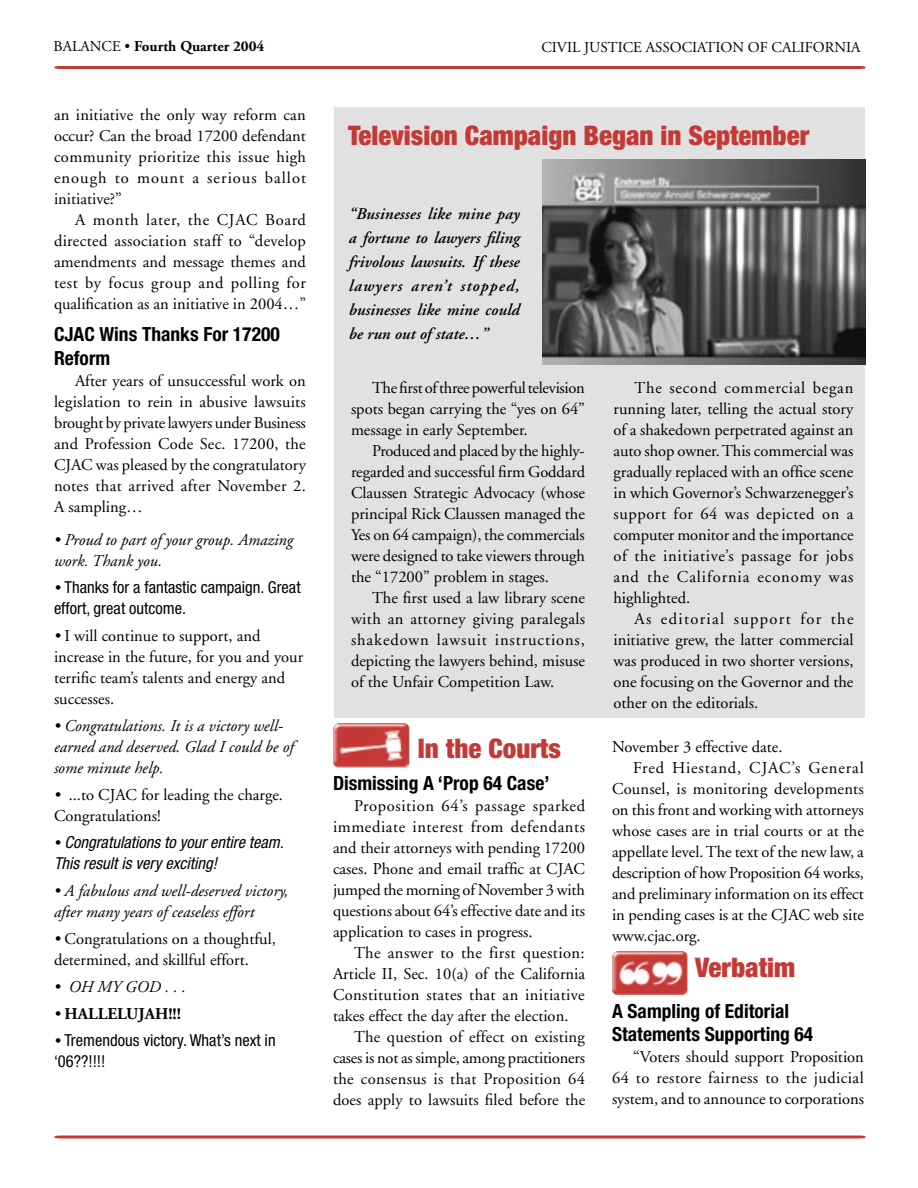
<style>
.page{position:relative;width:918px;height:1188px;background:#fff}
.page>*{position:absolute;margin:0;border:0;box-sizing:border-box;transform-origin:0 0}
._2_Main_Heading{font:900 condensed 27px "Helvetica Neue";color:#c43935}
._3_Sub-heading{font:700 condensed 19.5px/23.4px "Helvetica Neue";color:#000}
._1_Body_Text{font:16.5px/21px "Adobe Garamond";color:#000;text-align:justify}
._1_Body_Text-2{font:italic 16.5px/21px "Adobe Garamond";color:#000}
._1_Body_Text-3{font:italic 600 16.5px/24px "Adobe Garamond";letter-spacing:.005em;color:#000;text-align:justify}
._1_Body_Text-4{font:condensed 16.5px/21px "Helvetica Neue";color:#000}
._1_Body_Text-5{font:italic condensed 16.5px/21px "Helvetica Neue";color:#000}
._1_Body_Text-6{font:700 16.5px "Adobe Garamond";color:#000}
.t1{font:15px "Adobe Garamond";color:#000}
.t2{font:700 15px "Adobe Garamond";color:#000}
.s1{font-weight:400}
.s2{font-family:"Adobe Garamond";font-style:italic;font-stretch:normal}
.s3{font-style:italic}
.s4{font-family:"Adobe Garamond";font-stretch:normal}
.s5{font-weight:400;font-style:italic}
</style>
<div class="page">
<svg style="left:54px;top:1135px;width:812px;height:3px;background:#cd5a56"></svg>
<hr style="left:54px;top:66px;width:812px;height:3px;background:#c43935">
<div style="left:334px;top:107px;width:532px;height:611px;background:#e1e1e1"></div>
<img style="left:542px;top:159px;width:323px;height:205px">
<svg style="left:333px;top:724px;width:77px;height:43px"></svg>
<img style="left:336px;top:723px;width:73px;height:45px">
<svg style="left:612px;top:952px;width:3px;height:43px"></svg>
<img style="left:615px;top:951px;width:73px;height:44px">
<p class="t2" style="left:54px;top:38px;width:212px"><span class="s1">BALANCE •</span> Fourth Quarter 2004</p>
<p class="t1" style="left:541px;top:39px;width:321px">CIVIL JUSTICE ASSOCIATION OF CALIFORNIA</p>
<p class="_1_Body_Text" style="left:54px;top:105px;width:254px">an initiative the only way reform can occur? Can the broad 17200 defendant community prioritize this issue high enough to mount a serious ballot initiative?”</p>
<p class="_1_Body_Text" style="left:54px;top:210px;width:254px;text-indent:21px">A month later, the CJAC Board directed association staff to “develop amendments and message themes and test by focus group and polling for qualification as an initiative in 2004…”</p>
<p class="_3_Sub-heading" style="left:54px;top:323px;width:227px">CJAC Wins Thanks For 17200<br>Reform</p>
<p class="_1_Body_Text" style="left:54px;top:371px;width:253px;text-indent:21px">After years of unsuccessful work on legislation to rein in abusive lawsuits brought by private lawyers under Business and Profession Code Sec. 17200, the CJAC was pleased by the congratulatory notes that arrived after November 2.<br>A sampling…</p>
<p class="_1_Body_Text-2" style="left:54px;top:530px;width:241px">• Proud to part of your group. Amazing work. Thank you.</p>
<p class="_1_Body_Text-4" style="left:54px;top:576px;width:248px"><span class="s2">•</span> Thanks for a fantastic campaign. Great effort, great outcome.</p>
<p class="_1_Body_Text" style="left:54px;top:626px;width:251px;text-align:left"><span class="s3">•</span> I will continue to support, and increase in the future, for you and your terrific team’s talents and energy and successes.</p>
<p class="_1_Body_Text-2" style="left:54px;top:716px;width:241px">• Congratulations. It is a victory well&shy;earned and deserved. Glad I could be of some minute help.</p>
<p class="_1_Body_Text" style="left:54px;top:785px;width:231px"><span class="s3">•</span> ...to CJAC for leading the charge.<br>Congratulations!</p>
<p class="_1_Body_Text-5" style="left:54px;top:831px;width:231px"><span class="s4">•</span> Congratulations to your entire team.<br>This result is very exciting!</p>
<p class="_1_Body_Text-2" style="left:54px;top:881px;width:236px">• A fabulous and well-deserved victory, after many years of ceaseless effort</p>
<p class="_1_Body_Text" style="left:54px;top:929px;width:223px"><span class="s3">•</span> Congratulations on a thoughtful, determined, and skillful effort.</p>
<p class="_1_Body_Text-2" style="left:54px;top:977px;width:133px">• OH MY GOD . . .</p>
<p class="_1_Body_Text-6" style="left:54px;top:1005px;width:129px"><span class="s5">•</span> HALLELUJAH!!!</p>
<p class="_1_Body_Text-4" style="left:54px;top:1029px;width:223px"><span class="s2">•</span> Tremendous victory. What’s next in ‘06??!!!!</p>
<p class="_2_Main_Heading" style="left:348px;top:119px;width:463px">Television Campaign Began in September</p>
<p class="_1_Body_Text-3" style="left:349px;top:202px;width:173px">“Businesses like mine pay a fortune to lawyers filing frivolous lawsuits. If these lawyers aren’t stopped, businesses like mine could be run out of state…”</p>
<p class="_1_Body_Text" style="left:351px;top:378px;width:235px;text-indent:21px">The first of three powerful television spots began carrying the “yes on 64” message in early September.</p>
<p class="_1_Body_Text" style="left:351px;top:441px;width:236px;text-indent:21px">Produced and placed by the highly&shy;regarded and successful firm Goddard Claussen Strategic Advocacy (whose principal Rick Claussen managed the Yes on 64 campaign), the commercials were designed to take viewers through the “17200” problem in stages.</p>
<p class="_1_Body_Text" style="left:351px;top:588px;width:236px;text-indent:21px">The first used a law library scene with an attorney giving paralegals shakedown lawsuit instructions, depicting the lawyers behind, misuse of the Unfair Competition Law.</p>
<p class="_2_Main_Heading" style="left:418px;top:731px;width:145px">In the Courts</p>
<p class="_3_Sub-heading" style="left:333px;top:771px;width:218px">Dismissing A ‘Prop 64 Case’</p>
<p class="_1_Body_Text" style="left:333px;top:796px;width:254px;text-indent:21px">Proposition 64’s passage sparked immediate interest from defendants and their attorneys with pending 17200 cases. Phone and email traffic at CJAC jumped the morning of November 3 with questions about 64’s effective date and its application to cases in progress.</p>
<p class="_1_Body_Text" style="left:333px;top:943px;width:254px;text-indent:21px">The answer to the first question:<br>Article II, Sec. 10(a) of the California Constitution states that an initiative takes effect the day after the election.</p>
<p class="_1_Body_Text" style="left:333px;top:1027px;width:254px;text-indent:21px">The question of effect on existing cases is not as simple, among practitioners the consensus is that Proposition 64 does apply to lawsuits filed before the</p>
<p class="_1_Body_Text" style="left:614px;top:378px;width:242px;text-indent:21px">The second commercial began running later, telling the actual story of a shakedown perpetrated against an auto shop owner. This commercial was gradually replaced with an office scene in which Governor’s Schwarzenegger’s support for 64 was depicted on a computer monitor and the importance of the initiative’s passage for jobs and the California economy was highlighted.</p>
<p class="_1_Body_Text" style="left:614px;top:609px;width:242px;text-indent:21px">As editorial support for the initiative grew, the latter commercial was produced in two shorter versions, one focusing on the Governor and the other on the editorials.</p>
<p class="_1_Body_Text" style="left:612px;top:736px;width:172px">November 3 effective date.</p>
<p class="_1_Body_Text" style="left:612px;top:757px;width:254px;text-indent:21px">Fred Hiestand, CJAC’s General Counsel, is monitoring developments on this front and working with attorneys whose cases are in trial courts or at the appellate level. The text of the new law, a description of how Proposition 64 works, and preliminary information on its effect in pending cases is at the CJAC web site www.cjac.org.</p>
<p class="_2_Main_Heading" style="left:695px;top:950px;width:102px">Verbatim</p>
<p class="_3_Sub-heading" style="left:612px;top:999px;width:203px">A Sampling of Editorial<br>Statements Supporting 64</p>
<p class="_1_Body_Text" style="left:612px;top:1047px;width:254px;text-indent:21px">“Voters should support Proposition 64 to restore fairness to the judicial system, and to announce to corporations</p>
</div>
